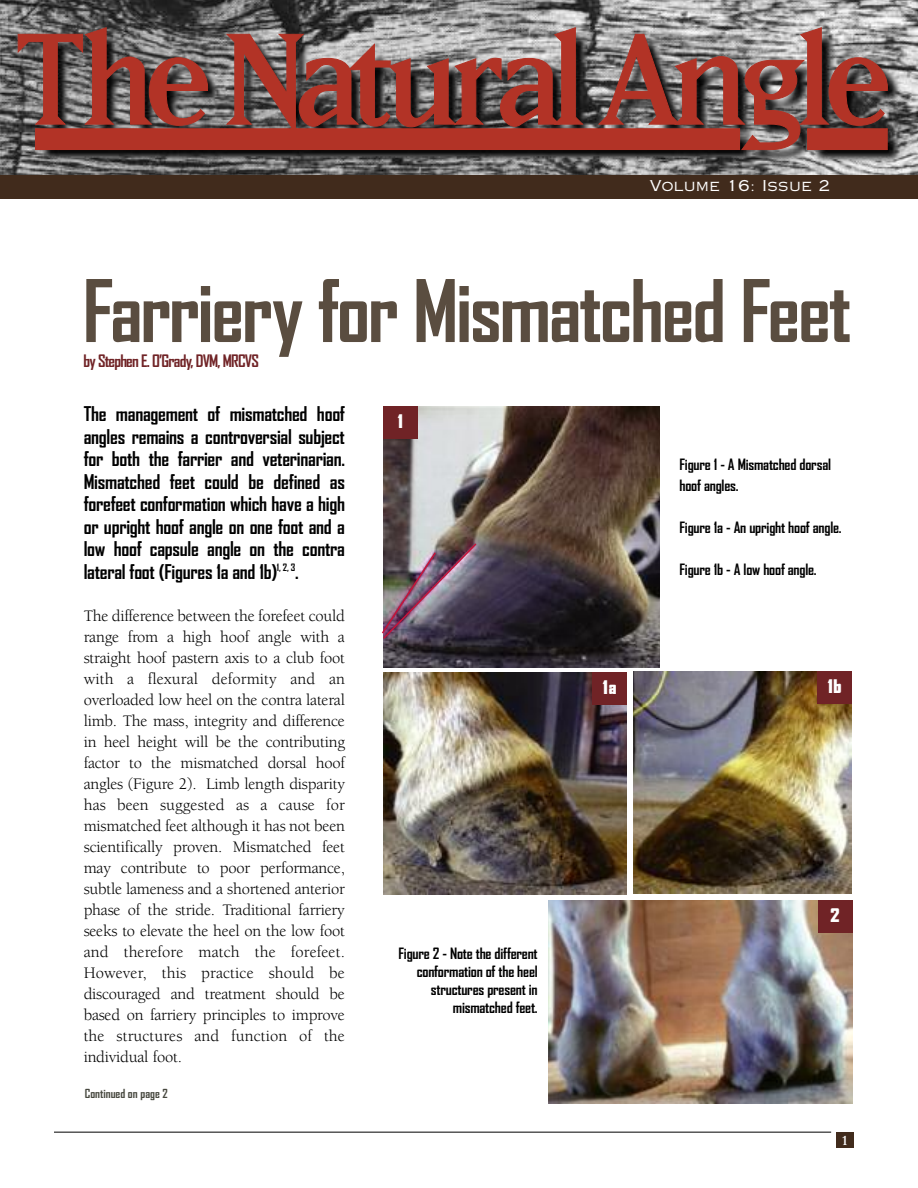
<style>
.page{position:relative;width:918px;height:1188px;background:#fff}
.page>*{position:absolute;margin:0;border:0;box-sizing:border-box;transform-origin:0 0}
.t1{font:700 82.5px "Agency FB";letter-spacing:-.03em;color:#5a4d40}
.t2{font:700 19.5px/22.5px "Agency FB";letter-spacing:-.015em;color:#000;text-align:justify}
.t3{font:900 18px "Agency FB";color:#fff}
.t4{font:16.5px/21px "Berkeley";letter-spacing:.005em;color:#000;text-align:justify}
.t5{font:700 16.5px "Agency FB";letter-spacing:-.045em;color:#702326}
.t6{font:700 15px/18px "Agency FB";letter-spacing:-.015em;color:#000}
.t7{font:15px "Copperplate Thirty Two AB";color:#fff}
.t8{font:700 13.5px "Stempel Garamond";color:#fff}
.t9{font:700 12px "Agency FB";color:#46473e}
</style>
<div class="page">
<img style="left:0;top:0;width:918px;height:175px">
<div style="left:36px;top:129px;width:704px;height:21px;background:#b23326"></div>
<svg style="left:18px;top:27px;width:190px;height:99px"></svg>
<svg style="left:226px;top:27px;width:357px;height:102px"></svg>
<svg style="left:598px;top:27px;width:290px;height:123px"></svg>
<div style="left:0;top:175px;width:918px;height:23px;background:#412b1c"></div>
<hr style="left:54px;top:1132px;width:777px;height:1px;background:#000">
<div style="left:836px;top:1132px;width:18px;height:16px;background:#412b1c"></div>
<img style="left:383px;top:407px;width:277px;height:260px">
<img style="left:383px;top:672px;width:243px;height:223px">
<img style="left:633px;top:671px;width:219px;height:223px">
<img style="left:548px;top:900px;width:304px;height:203px">
<div style="left:383px;top:407px;width:34px;height:32px;background:#702326"></div>
<div style="left:593px;top:672px;width:34px;height:32px;background:#702326"></div>
<div style="left:818px;top:672px;width:34px;height:32px;background:#702326"></div>
<div style="left:818px;top:900px;width:34px;height:32px;background:#702326"></div>
<img style="left:382px;top:542px;width:96px;height:98px">
<p class="t7" style="left:650px;top:180px;width:182px">Volume 16: Issue 2</p>
<h1 class="t1" style="left:83px;top:265px;width:770px">Farriery for Mismatched Feet</h1>
<p class="t5" style="left:84px;top:352px;width:177px">by Stephen E. O’Grady, DVM, MRCVS</p>
<p class="t2" style="left:84px;top:403px;width:263px">The management of mismatched hoof angles remains a controversial subject for both the farrier and veterinarian.<br>Mismatched feet could be defined as forefeet conformation which have a high or upright hoof angle on one foot and a low hoof capsule angle on the contra lateral foot (Figures 1a and 1b)<sup>1,</sup> <sup>2,</sup> <sup>3</sup>.</p>
<p class="t4" style="left:84px;top:607px;width:263px">The difference between the forefeet could range from a high hoof angle with a straight hoof pastern axis to a club foot with a flexural deformity and an overloaded low heel on the contra lateral limb. The mass, integrity and difference in heel height will be the contributing factor to the mismatched dorsal hoof angles (Figure 2). Limb length disparity has been suggested as a cause for mismatched feet although it has not been scientifically proven. Mismatched feet may contribute to poor performance, subtle lameness and a shortened anterior phase of the stride. Traditional farriery seeks to elevate the heel on the low foot and therefore match the forefeet.<br>However, this practice should be discouraged and treatment should be based on farriery principles to improve the structures and function of the individual foot.</p>
<p class="t9" style="left:85px;top:1087px;width:85px">Continued on page 2</p>
<p class="t3" style="left:398px;top:412px;width:6px">1</p>
<p class="t6" style="left:399px;top:945px;width:141px;text-align:right">Figure 2 - Note the different conformation of the heel structures present in mismatched feet.</p>
<p class="t6" style="left:680px;top:455px;width:153px;line-height:21px">Figure 1 - A Mismatched dorsal hoof angles.</p>
<p class="t6" style="left:680px;top:519px;width:164px">Figure 1a - An upright hoof angle.</p>
<p class="t6" style="left:680px;top:561px;width:139px">Figure 1b - A low hoof angle.</p>
<p class="t3" style="left:603px;top:677px;width:15px">1a</p>
<p class="t3" style="left:828px;top:676px;width:15px">1b</p>
<p class="t3" style="left:830px;top:905px;width:11px">2</p>
<p class="t8" style="left:842px;top:1134px;width:8px">1</p>
</div>
